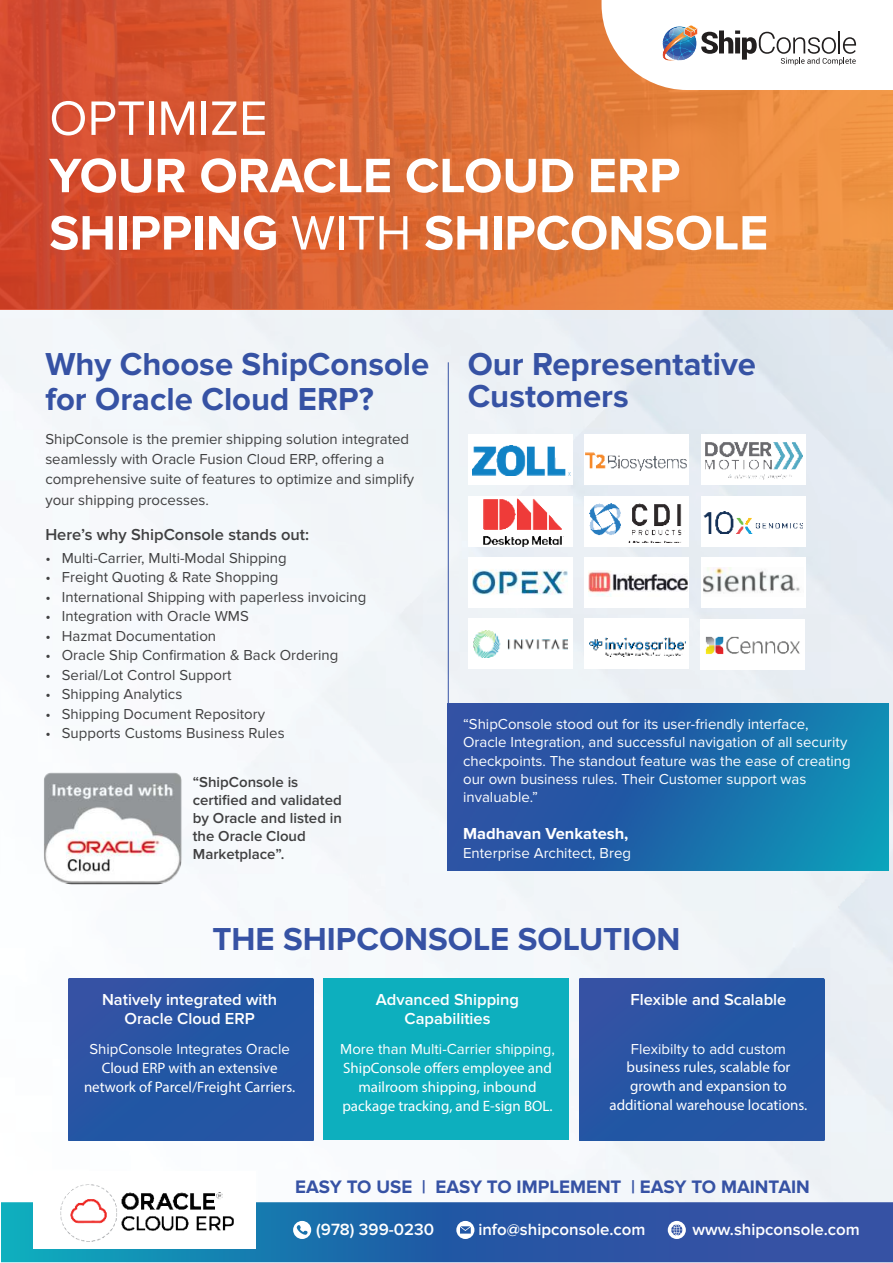
<style>
.page{position:relative;width:893px;height:1263px;background:#fff}
.page>*{position:absolute;margin:0;border:0;box-sizing:border-box;transform-origin:0 0}
.t1{font:700 50.1px/57.3px "Proxima Nova";color:#fff}
.t2{font:50.1px "Proxima Nova";color:#fff}
.t3{font:700 33px/35.1px "Proxima Nova";color:#3652a4}
.t4{font:700 18.75px "Proxima Nova";color:#3652a4}
.t5{font:600 16.8px "Proxima Nova";color:#fff}
.t6{font:600 16.5px/18.8px "Proxima Nova";color:#fff;text-align:center}
.t7{font:600 16.5px "Proxima Nova";color:#404041}
.t8{font:700 16.5px "Proxima Nova";color:#fff}
.t9{font:15px/20.2px "Proxima Nova";color:#404041}
.t10{font:15px/18.5px "Proxima Nova";color:#fcfdfe}
.t11{font:15px/18.8px "Myriad Pro";color:#fff;text-align:center}
.t12{font:600 15px/18px "Proxima Nova";color:#404041}
.t13{font:15px "Proxima Nova";color:#fff}
.s1{font-weight:400}
</style>
<div class="page">
<img style="left:0;top:309px;width:893px;height:894px">
<img style="left:1px;top:1203px;width:892px;height:59px">
<svg style="left:293px;top:1221px;width:18px;height:18px"></svg>
<svg style="left:456px;top:1221px;width:18px;height:18px"></svg>
<svg style="left:668px;top:1221px;width:18px;height:18px"></svg>
<img style="left:0;top:1px;width:893px;height:308px">
<hr style="left:448px;top:362px;width:1px;height:501px;background:#3652a4">
<svg style="left:602px;top:1px;width:291px;height:89px"></svg>
<img style="left:447px;top:704px;width:442px;height:167px">
<img style="left:68px;top:979px;width:246px;height:161px">
<img style="left:579px;top:979px;width:245px;height:161px">
<div style="left:324px;top:978px;width:245px;height:162px;background:#0dafbe"></div>
<img style="left:30px;top:760px;width:165px;height:137px">
<div style="left:468px;top:434px;width:104px;height:50px;background:#fff"></div>
<img style="left:473px;top:446px;width:97px;height:29px">
<div style="left:584px;top:434px;width:105px;height:50px;background:#fff"></div>
<img style="left:585px;top:453px;width:102px;height:18px">
<div style="left:701px;top:434px;width:105px;height:50px;background:#fff"></div>
<img style="left:705px;top:442px;width:97px;height:38px">
<div style="left:468px;top:497px;width:104px;height:50px;background:#fff"></div>
<img style="left:483px;top:498px;width:79px;height:48px">
<div style="left:584px;top:497px;width:105px;height:50px;background:#fff"></div>
<img style="left:590px;top:503px;width:92px;height:40px">
<div style="left:701px;top:497px;width:105px;height:50px;background:#fff"></div>
<img style="left:704px;top:511px;width:98px;height:23px">
<div style="left:468px;top:557px;width:104px;height:51px;background:#fff"></div>
<img style="left:473px;top:569px;width:94px;height:26px">
<div style="left:584px;top:557px;width:105px;height:51px;background:#fff"></div>
<img style="left:589px;top:571px;width:99px;height:25px">
<div style="left:701px;top:557px;width:105px;height:51px;background:#fff"></div>
<img style="left:704px;top:567px;width:96px;height:26px">
<div style="left:468px;top:618px;width:104px;height:51px;background:#fff"></div>
<img style="left:473px;top:631px;width:94px;height:26px">
<div style="left:584px;top:618px;width:105px;height:51px;background:#fff"></div>
<img style="left:590px;top:637px;width:95px;height:19px">
<img style="left:696px;top:601px;width:117px;height:88px">
<div style="left:33px;top:1171px;width:223px;height:78px;background:#fff"></div>
<img style="left:60px;top:1184px;width:174px;height:58px">
<h1 class="t2" style="left:49px;top:97px;width:220px">OPTIMIZE</h1>
<h1 class="t1" style="left:49px;top:150px;width:721px">YOUR ORACLE CLOUD ERP<br>SHIPPING <span class="s1">WITH</span> SHIPCONSOLE</h1>
<h2 class="t3" style="left:45px;top:348px;width:386px">Why Choose ShipConsole for Oracle Cloud ERP?</h2>
<p class="t9" style="left:45px;top:429px;width:370px">ShipConsole is the premier shipping solution integrated seamlessly with Oracle Fusion Cloud ERP, offering a comprehensive suite of features to optimize and simplify your shipping processes.</p>
<p class="t7" style="left:45px;top:528px;width:265px">Here’s why ShipConsole stands out:</p>
<p class="t9" style="left:45px;top:548px;width:243px">• Multi-Carrier, Multi-Modal Shipping</p>
<p class="t9" style="left:45px;top:568px;width:235px">• Freight Quoting &amp; Rate Shopping</p>
<p class="t9" style="left:45px;top:587px;width:323px">• International Shipping with paperless invoicing</p>
<p class="t9" style="left:45px;top:607px;width:205px">• Integration with Oracle WMS</p>
<p class="t9" style="left:45px;top:626px;width:172px">• Hazmat Documentation</p>
<p class="t9" style="left:45px;top:646px;width:295px">• Oracle Ship Confirmation &amp; Back Ordering</p>
<p class="t9" style="left:45px;top:665px;width:188px">• Serial/Lot Control Support</p>
<p class="t9" style="left:45px;top:685px;width:139px">• Shipping Analytics</p>
<p class="t9" style="left:45px;top:704px;width:221px">• Shipping Document Repository</p>
<p class="t9" style="left:45px;top:724px;width:241px">• Supports Customs Business Rules</p>
<p class="t12" style="left:193px;top:773px;width:151px">“ShipConsole is certified and validated by Oracle and listed in the Oracle Cloud<br>Marketplace”.</p>
<h2 class="t3" style="left:468px;top:349px;width:290px;line-height:32.1px">Our Representative<br>Customers</h2>
<p class="t10" style="left:463px;top:715px;width:389px">“ShipConsole stood out for its user-friendly interface, Oracle Integration, and successful navigation of all security checkpoints. The standout feature was the ease of creating our own business rules. Their Customer support was invaluable.”</p>
<p class="t8" style="left:463px;top:827px;width:167px">Madhavan Venkatesh,</p>
<p class="t10" style="left:463px;top:844px;width:169px">Enterprise Architect, Breg</p>
<h2 class="t3" style="left:212px;top:924px;width:470px">THE SHIPCONSOLE SOLUTION</h2>
<p class="t6" style="left:102px;top:991px;width:176px">Natively integrated with<br>Oracle Cloud ERP</p>
<p class="t13" style="left:89px;top:1043px;width:202px">ShipConsole Integrates Oracle</p>
<p class="t11" style="left:84px;top:1060px;width:213px">Cloud ERP with an extensive network of Parcel/Freight Carriers.</p>
<p class="t6" style="left:376px;top:991px;width:145px">Advanced Shipping<br>Capabilities</p>
<p class="t13" style="left:340px;top:1043px;width:216px">More than Multi-Carrier shipping,</p>
<p class="t11" style="left:342px;top:1060px;width:212px">ShipConsole offers employee and mailroom shipping, inbound package tracking, and E-sign BOL.</p>
<p class="t6" style="left:631px;top:991px;width:157px">Flexible and Scalable</p>
<p class="t13" style="left:631px;top:1042px;width:157px">Flexibilty to add custom</p>
<p class="t11" style="left:609px;top:1059px;width:199px">business rules, scalable for growth and expansion to additional warehouse locations.</p>
<p class="t4" style="left:295px;top:1179px;width:516px">EASY TO USE | EASY TO IMPLEMENT | EASY TO MAINTAIN</p>
<p class="t5" style="left:316px;top:1222px;width:119px">(978) 399-0230</p>
<p class="t5" style="left:478px;top:1222px;width:169px">info@shipconsole.com</p>
<p class="t5" style="left:692px;top:1222px;width:169px">www.shipconsole.com</p>
</div>
